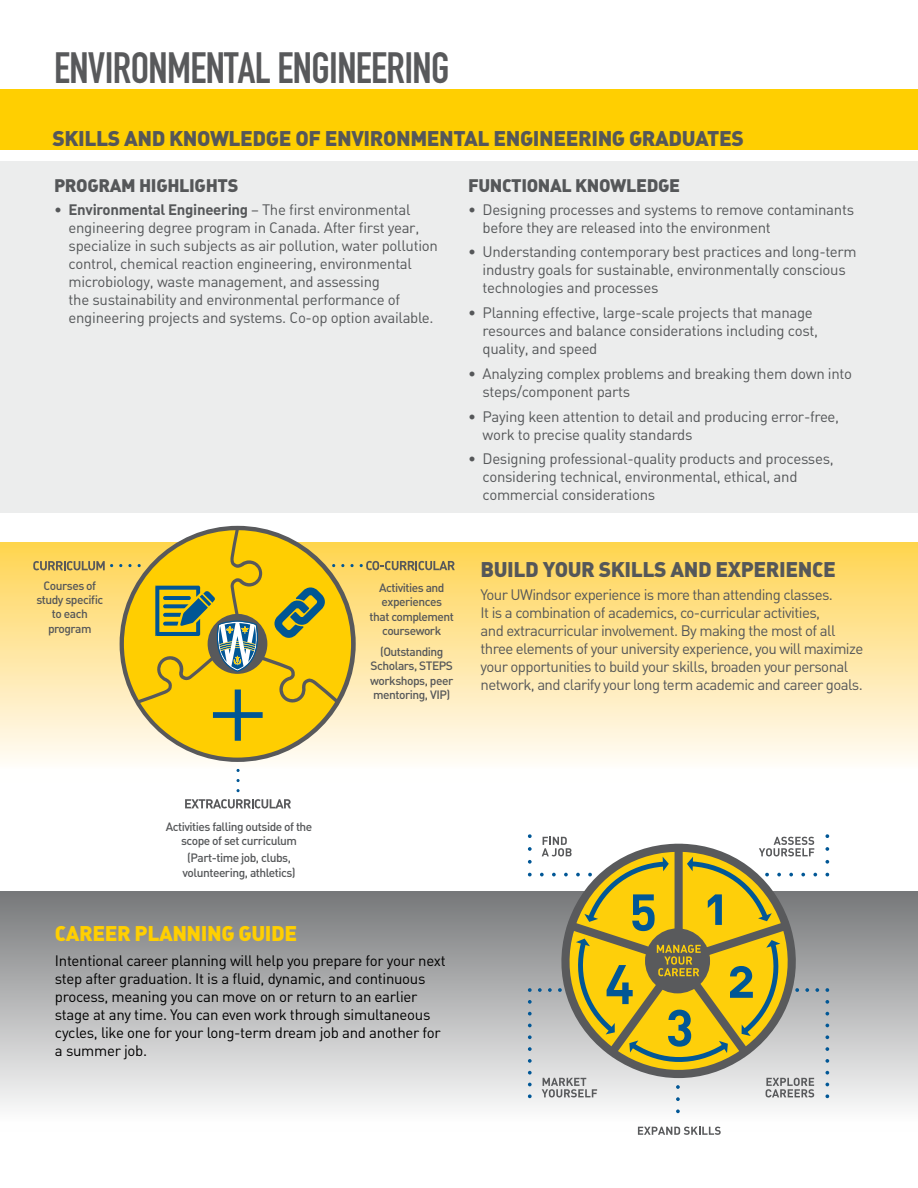
<style>
.page{position:relative;width:918px;height:1188px;background:#fff}
.page>*{position:absolute;margin:0;border:0;box-sizing:border-box;transform-origin:0 0}
.t1{font:43.2px "DIN Engschrift Alternate";letter-spacing:-.015em;color:#58595b}
.t2{font:21px "DIN Black Alternate";letter-spacing:-.02em;color:#555759}
.t3{font:21px "DIN Black Alternate";letter-spacing:-.02em;color:#ffcf01}
.t4{font:18px "DIN Black Alternate";letter-spacing:-.02em;color:#555759}
.t5{font:15px/18px "DIN Regular Alternate";letter-spacing:-.02em;color:#555759}
.t6{font:15px/18px "DIN Regular Alternate";letter-spacing:-.04em;color:#555759}
.t7{font:15px/18px "DIN Regular Alternate";letter-spacing:-.02em;color:#000}
.t8{font:15px "DIN Bold Alternate";letter-spacing:-.02em;color:#555759}
.t9{font:12px/14.4px "DIN Medium Alternate";letter-spacing:-.04em;color:#555759;text-align:center}
.s1{font-family:"DIN Regular Alternate"}
</style>
<div class="page">
<div style="left:0;top:90px;width:918px;height:60px;background:#ffcf01"></div>
<div style="left:0;top:543px;width:918px;height:240px;background:linear-gradient(to bottom,#ffd452,#fffeff)"></div>
<div style="left:0;top:892px;width:918px;height:239px;background:linear-gradient(to bottom,#77787a,#fff)"></div>
<div style="left:0;top:162px;width:918px;height:351px;background:#eceded"></div>
<svg style="left:638px;top:1127px;width:83px;height:8px"></svg>
<svg style="left:528px;top:834px;width:4px;height:4px"></svg>
<svg style="left:528px;top:847px;width:4px;height:4px"></svg>
<svg style="left:528px;top:860px;width:4px;height:4px"></svg>
<svg style="left:528px;top:873px;width:4px;height:3px"></svg>
<svg style="left:825px;top:834px;width:4px;height:4px"></svg>
<svg style="left:825px;top:847px;width:4px;height:4px"></svg>
<svg style="left:825px;top:860px;width:4px;height:4px"></svg>
<svg style="left:825px;top:873px;width:4px;height:3px"></svg>
<svg style="left:528px;top:1094px;width:4px;height:4px"></svg>
<svg style="left:528px;top:1000px;width:4px;height:4px"></svg>
<svg style="left:528px;top:1012px;width:4px;height:4px"></svg>
<svg style="left:528px;top:1024px;width:4px;height:3px"></svg>
<svg style="left:528px;top:1035px;width:4px;height:4px"></svg>
<svg style="left:528px;top:1047px;width:4px;height:4px"></svg>
<svg style="left:528px;top:1059px;width:4px;height:4px"></svg>
<svg style="left:528px;top:1071px;width:4px;height:4px"></svg>
<svg style="left:528px;top:1083px;width:4px;height:3px"></svg>
<svg style="left:528px;top:988px;width:4px;height:4px"></svg>
<svg style="left:825px;top:1094px;width:4px;height:4px"></svg>
<svg style="left:825px;top:1000px;width:4px;height:4px"></svg>
<svg style="left:825px;top:1012px;width:4px;height:4px"></svg>
<svg style="left:825px;top:1024px;width:4px;height:3px"></svg>
<svg style="left:825px;top:1035px;width:4px;height:4px"></svg>
<svg style="left:825px;top:1047px;width:4px;height:4px"></svg>
<svg style="left:825px;top:1059px;width:4px;height:4px"></svg>
<svg style="left:825px;top:1071px;width:4px;height:4px"></svg>
<svg style="left:825px;top:1083px;width:4px;height:3px"></svg>
<svg style="left:825px;top:988px;width:4px;height:4px"></svg>
<svg style="left:538px;top:837px;width:281px;height:266px;background:#c0b674"></svg>
<svg style="left:676px;top:1109px;width:4px;height:4px"></svg>
<svg style="left:33px;top:561px;width:80px;height:9px"></svg>
<svg style="left:360px;top:561px;width:95px;height:9px"></svg>
<svg style="left:185px;top:799px;width:106px;height:10px"></svg>
<svg style="left:119px;top:530px;width:235px;height:228px;background:#dcc03a"></svg>
<h1 class="t1" style="left:54px;top:43px;width:397px">ENVIRONMENTAL ENGINEERING</h1>
<h2 class="t2" style="left:52px;top:124px;width:693px">SKILLS AND KNOWLEDGE OF ENVIRONMENTAL ENGINEERING GRADUATES</h2>
<p class="t4" style="left:54px;top:173px;width:186px">PROGRAM HIGHLIGHTS</p>
<p class="t8" style="left:54px;top:199px;width:358px"><span class="s1">•</span> Environmental Engineering <span class="s1">– The first environmental</span></p>
<p class="t5" style="left:69px;top:218px;width:371px">engineering degree program in Canada. After first year, specialize in such subjects as air pollution, water pollution control, chemical reaction engineering, environmental microbiology, waste management, and assessing<br>the sustainability and environmental performance of engineering projects and systems. Co-op option available.</p>
<p class="t4" style="left:468px;top:173px;width:214px">FUNCTIONAL KNOWLEDGE</p>
<p class="t5" style="left:483px;top:200px;width:373px;text-indent:-15px">• Designing processes and systems to remove contaminants before they are released into the environment</p>
<p class="t5" style="left:483px;top:243px;width:376px;text-indent:-15px">• Understanding contemporary best practices and long-term industry goals for sustainable, environmentally conscious technologies and processes</p>
<p class="t5" style="left:483px;top:303px;width:337px;text-indent:-15px">• Planning effective, large-scale projects that manage resources and balance considerations including cost, quality, and speed</p>
<p class="t5" style="left:483px;top:364px;width:371px;text-indent:-15px">• Analyzing complex problems and breaking them down into steps/component parts</p>
<p class="t5" style="left:483px;top:407px;width:358px;text-indent:-15px">• Paying keen attention to detail and producing error-free, work to precise quality standards</p>
<p class="t5" style="left:483px;top:450px;width:353px;text-indent:-15px">• Designing professional-quality products and processes, considering technical, environmental, ethical, and commercial considerations</p>
<p class="t9" style="left:36px;top:578px;width:68px">Courses of study specific to each program</p>
<p class="t9" style="left:370px;top:580px;width:86px">Activities and experiences<br>that complement coursework</p>
<p class="t9" style="left:370px;top:644px;width:85px">(Outstanding<br>Scholars, STEPS workshops, peer mentoring, VIP)</p>
<h2 class="t2" style="left:481px;top:555px;width:357px">BUILD YOUR SKILLS AND EXPERIENCE</h2>
<p class="t6" style="left:481px;top:585px;width:384px">Your UWindsor experience is more than attending classes.<br>It is a combination of academics, co-curricular activities,<br>and extracurricular involvement. By making the most of all three elements of your university experience, you will maximize your opportunities to build your skills, broaden your personal network, and clarify your long term academic and career goals.</p>
<p class="t9" style="left:166px;top:819px;width:148px">Activities falling outside of the scope of set curriculum</p>
<p class="t9" style="left:183px;top:850px;width:115px">(Part-time job, clubs, volunteering, athletics)</p>
<h2 class="t3" style="left:55px;top:920px;width:244px">CAREER PLANNING GUIDE</h2>
<p class="t7" style="left:55px;top:951px;width:392px">Intentional career planning will help you prepare for your next step after graduation. It is a fluid, dynamic, and continuous process, meaning you can move on or return to an earlier stage at any time. You can even work through simultaneous cycles, like one for your long-term dream job and another for a summer job.</p>
</div>
